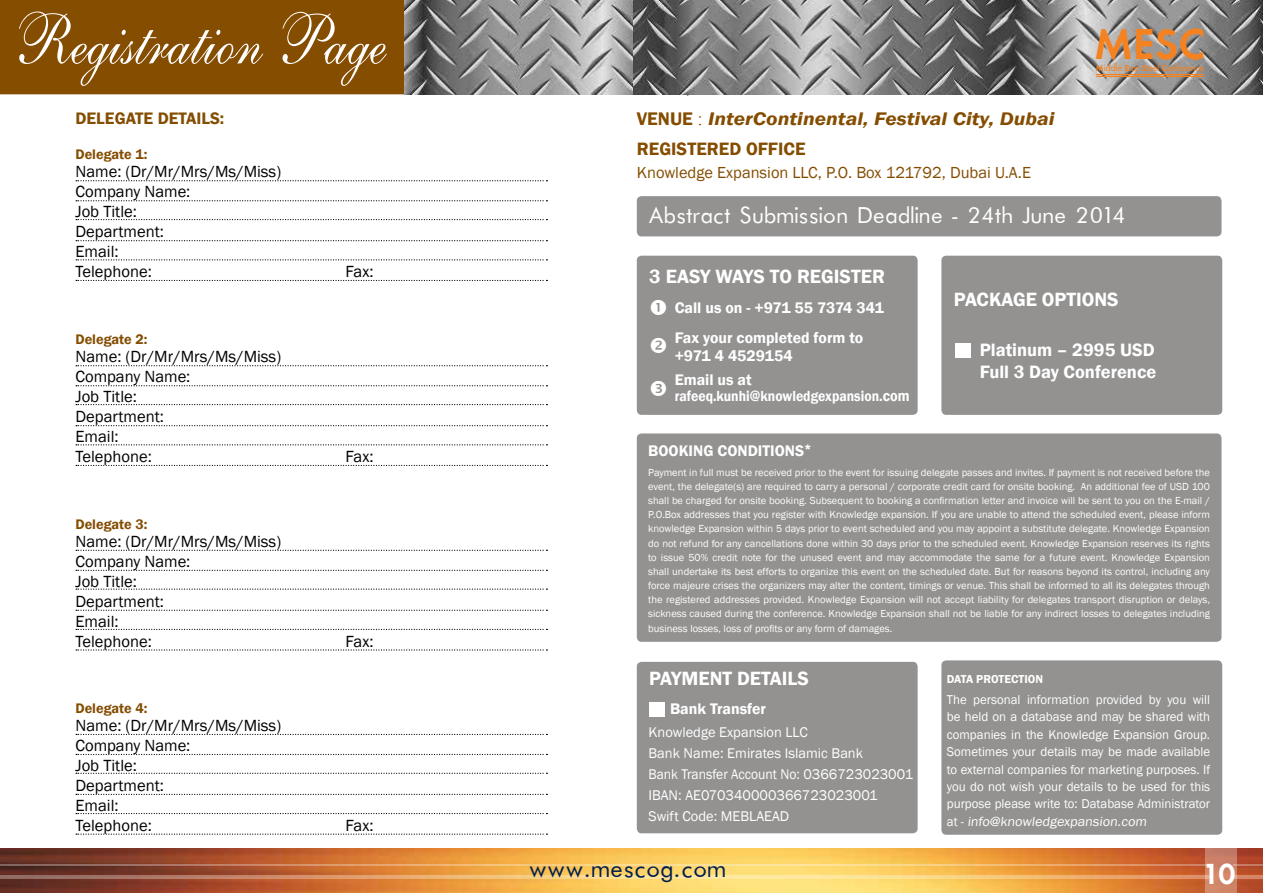
<style>
.page{position:relative;width:1263px;height:893px;background:#fff}
.page>*{position:absolute;margin:0;border:0;box-sizing:border-box;transform-origin:0 0}
.t1{font:70.5px "English 111 Vivace BT";color:#fff;scale:.84 1}
.t2{font:600 44.55px "Futura T";color:#f58220}
.t3{font:600 30px "Futura T";color:#fff}
.t4{font:27px "Futura Book";color:#001e4f}
.t5{font:25.5px "Futura Book";color:#fff}
.t6{font:600 19.8px "Franklin Gothic";color:#fff}
.t7{font:italic 600 18.75px "Franklin Gothic";color:#844d00;scale:1.15 1}
.t8{font:600 18.45px/22px "Franklin Gothic";color:#fff}
.t9{font:600 18.45px "Franklin Gothic";color:#844d00}
.t10{font:600 17.1px "Franklin Gothic";color:#844d00}
.t11{font:16.65px/20px "Franklin Gothic";color:#000}
.t12{font:16.5px "Franklin Gothic";color:#844d00}
.t13{font:600 15.75px/29.8px "Franklin Gothic";color:#fff}
.t14{font:600 15px "Franklin Gothic";color:#fff;scale:.91 1}
.t15{font:14.4px/20.9px "Franklin Gothic";color:#fff}
.t16{font:600 14.25px "Franklin Gothic";color:#844d00}
.t17{font:13.5px "Franklin Gothic";color:#fff;scale:1.05 1}
.t18{font:13.2px/17.4px "Franklin Gothic";color:#fff;text-align:justify}
.t19{font:600 11.85px "Franklin Gothic";color:#fff}
.t20{font:10.5px/14.2px "Franklin Gothic";color:#fff;text-align:justify}
.t21{font:8.85px "Futura LT";color:#f58220}
.s1{font-style:normal}
.s2{font-family:"Times New Roman";font-weight:400;font-style:normal}
.s3{font-family:"Futura T";font-weight:600}
.s4{font-size:15.75px}
.s5{font-size:13.2px}
</style>
<div class="page">
<svg style="left:76px;top:365px;width:471px;height:1px"></svg>
<svg style="left:76px;top:385px;width:471px;height:1px"></svg>
<svg style="left:76px;top:404px;width:471px;height:1px"></svg>
<svg style="left:76px;top:425px;width:471px;height:1px"></svg>
<svg style="left:76px;top:444px;width:471px;height:1px"></svg>
<svg style="left:76px;top:465px;width:471px;height:1px"></svg>
<svg style="left:76px;top:550px;width:471px;height:1px"></svg>
<svg style="left:76px;top:570px;width:471px;height:1px"></svg>
<svg style="left:76px;top:588px;width:471px;height:2px"></svg>
<svg style="left:76px;top:610px;width:471px;height:1px"></svg>
<svg style="left:76px;top:629px;width:471px;height:1px"></svg>
<svg style="left:76px;top:649px;width:471px;height:2px"></svg>
<svg style="left:76px;top:734px;width:471px;height:1px"></svg>
<svg style="left:76px;top:754px;width:471px;height:1px"></svg>
<svg style="left:76px;top:773px;width:471px;height:1px"></svg>
<svg style="left:76px;top:794px;width:471px;height:1px"></svg>
<svg style="left:76px;top:813px;width:471px;height:1px"></svg>
<svg style="left:76px;top:833px;width:471px;height:2px"></svg>
<svg style="left:76px;top:180px;width:471px;height:1px"></svg>
<svg style="left:76px;top:200px;width:471px;height:1px"></svg>
<svg style="left:76px;top:219px;width:471px;height:1px"></svg>
<svg style="left:76px;top:240px;width:471px;height:1px"></svg>
<svg style="left:76px;top:259px;width:471px;height:1px"></svg>
<svg style="left:76px;top:280px;width:471px;height:1px"></svg>
<div style="left:0;top:0;width:689px;height:96px;background:#844d00"></div>
<img style="left:405px;top:0;width:858px;height:94px">
<hr style="left:1096px;top:74px;width:107px;height:1px;background:#f58220">
<hr style="left:1096px;top:76px;width:107px;height:1px;background:#f58220">
<img style="left:0;top:848px;width:1263px;height:45px">
<hr style="left:1233px;top:865px;width:30px;height:1px;background:#fff">
<hr style="left:0;top:865px;width:1208px;height:1px;background:#fff">
<hr style="left:1233px;top:876px;width:30px;height:3px;background:#fff">
<hr style="left:0;top:876px;width:1208px;height:3px;background:#fff">
<div style="left:941px;top:660px;width:281px;height:175px;background:#939291;border-radius:5px"></div>
<div style="left:637px;top:662px;width:281px;height:171px;background:#939291;border-radius:5px"></div>
<div style="left:649px;top:702px;width:16px;height:14px;background:#fff"></div>
<div style="left:637px;top:256px;width:281px;height:159px;background:#939291;border-radius:5px"></div>
<div style="left:941px;top:256px;width:281px;height:159px;background:#939291;border-radius:5px"></div>
<div style="left:955px;top:343px;width:16px;height:14px;background:#fff"></div>
<div style="left:637px;top:433px;width:584px;height:209px;background:#939291;border-radius:5px"></div>
<div style="left:637px;top:196px;width:584px;height:40px;background:#939291;border-radius:5px"></div>
<div style="left:1205px;top:848px;width:31px;height:45px;background:linear-gradient(to bottom,#c67b67,#d68d69)"></div>
<h1 class="t1" style="left:12px;top:-3px;width:447px">Registration Page</h1>
<h3 class="t10" style="left:75px;top:107px;width:150px">DELEGATE DETAILS:</h3>
<h3 class="t16" style="left:75px;top:145px;width:73px">Delegate 1:</h3>
<h3 class="t11" style="left:75px;top:162px;width:207px">Name: (Dr/Mr/Mrs/Ms/Miss)<br>Company Name:<br>Job Title:<br>Department:<br>Email:<br>Telephone:</h3>
<h3 class="t16" style="left:75px;top:330px;width:73px">Delegate 2:</h3>
<h3 class="t11" style="left:75px;top:347px;width:207px">Name: (Dr/Mr/Mrs/Ms/Miss)<br>Company Name:<br>Job Title:<br>Department:<br>Email:<br>Telephone:</h3>
<h3 class="t16" style="left:75px;top:515px;width:73px">Delegate 3:</h3>
<h3 class="t11" style="left:75px;top:532px;width:207px">Name: (Dr/Mr/Mrs/Ms/Miss)<br>Company Name:<br>Job Title:<br>Department:<br>Email:<br>Telephone:</h3>
<h3 class="t16" style="left:75px;top:700px;width:73px">Delegate 4:</h3>
<h3 class="t11" style="left:75px;top:716px;width:207px">Name: (Dr/Mr/Mrs/Ms/Miss)<br>Company Name:<br>Job Title:<br>Department:<br>Email:<br>Telephone:</h3>
<h3 class="t11" style="left:345px;top:262px;width:30px">Fax:</h3>
<h3 class="t11" style="left:345px;top:447px;width:30px">Fax:</h3>
<h3 class="t11" style="left:345px;top:631px;width:30px">Fax:</h3>
<h3 class="t11" style="left:345px;top:816px;width:30px">Fax:</h3>
<h3 class="t7" style="left:637px;top:106px;width:365px"><span class="s1">VENUE</span> <span class="s2">:</span> InterContinental, Festival City, Dubai</h3>
<h3 class="t9" style="left:637px;top:137px;width:170px">REGISTERED OFFICE</h3>
<h3 class="t12" style="left:637px;top:162px;width:396px">Knowledge Expansion LLC, P.O. Box 121792, Dubai U.A.E</h3>
<h2 class="t2" style="left:1094px;top:18px;width:113px">MESC</h2>
<p class="t21" style="left:1096px;top:62px;width:109px"><span class="s3">M</span>iddle <span class="s3">E</span>ast <span class="s3">S</span>teel <span class="s3">C</span>onference</p>
<h3 class="t5" style="left:648px;top:204px;width:479px">Abstract Submission Deadline - 24th June 2014</h3>
<h3 class="t6" style="left:649px;top:264px;width:237px">3 EASY WAYS TO REGISTER</h3>
<h3 class="t13" style="left:675px;top:293px;width:211px">Call us on - +971 55 7374 341<br>Fax your completed form to</h3>
<h3 class="t13" style="left:675px;top:344px;width:120px;line-height:24px">+971 4 4529154<br>Email us at</h3>
<h3 class="t14" style="left:675px;top:387px;width:260px">rafeeq.kunhi@knowledgexpansion.<span class="s4">com</span></h3>
<h3 class="t6" style="left:954px;top:288px;width:166px">PACKAGE OPTIONS</h3>
<h3 class="t8" style="left:980px;top:339px;width:178px">Platinum – 2995 USD<br>Full 3 Day Conference</h3>
<h3 class="t13" style="left:648px;top:436px;width:165px">BOOKING CONDITIONS<sup>*</sup></h3>
<p class="t20" style="left:648px;top:465px;width:563px">Payment in full must be received prior to the event for issuing delegate passes and invites. If payment is not received before the event, the delegate(s) are required to carry a personal / corporate credit card for onsite booking. An additional fee of USD 100 shall be charged for onsite booking. Subsequent to booking a confirmation letter and invoice will be sent to you on the E-mail / P.O.Box addresses that you register with Knowledge expansion. If you are unable to attend the scheduled event, please inform knowledge Expansion within 5 days prior to event scheduled and you may appoint a substitute delegate. Knowledge Expansion do not refund for any cancellations done within 30 days prior to the scheduled event. Knowledge Expansion reserves its rights to issue 50% credit note for the unused event and may accommodate the same for a future event. Knowledge Expansion shall undertake its best efforts to organize this event on the scheduled date. But for reasons beyond its control, including any force majeure crises the organizers may alter the content, timings or venue. This shall be informed to all its delegates through the registered addresses provided. Knowledge Expansion will not accept liability for delegates transport disruption or delays, sickness caused during the conference. Knowledge Expansion shall not be liable for any indirect losses to delegates including business losses, loss of profits or any form of damages.</p>
<h3 class="t6" style="left:649px;top:666px;width:161px">PAYMENT DETAILS</h3>
<h3 class="t13" style="left:670px;top:694px;width:97px">Bank Transfer</h3>
<h3 class="t15" style="left:648px;top:722px;width:266px">Knowledge Expansion LLC<br>Bank Name: Emirates Islamic Bank<br>Bank Transfer Account No: 0366723023001<br>IBAN: AE070340000366723023001<br>Swift Code: MEBLAEAD</h3>
<h3 class="t4" style="left:529px;top:856px;width:199px">www.mescog.com</h3>
<p class="t19" style="left:947px;top:671px;width:98px">DATA PROTECTION</p>
<p class="t18" style="left:947px;top:691px;width:265px">The personal information provided by you will be held on a database and may be shared with companies in the Knowledge Expansion Group.<br>Sometimes your details may be made available to external companies for marketing purposes. If you do not wish your details to be used for this purpose please write to: Database Administrator</p>
<p class="t17" style="left:947px;top:813px;width:194px"><span class="s5">at -</span> info@knowledgexpansion.com</p>
<h3 class="t3" style="left:1203px;top:856px;width:34px">10</h3>
</div>
